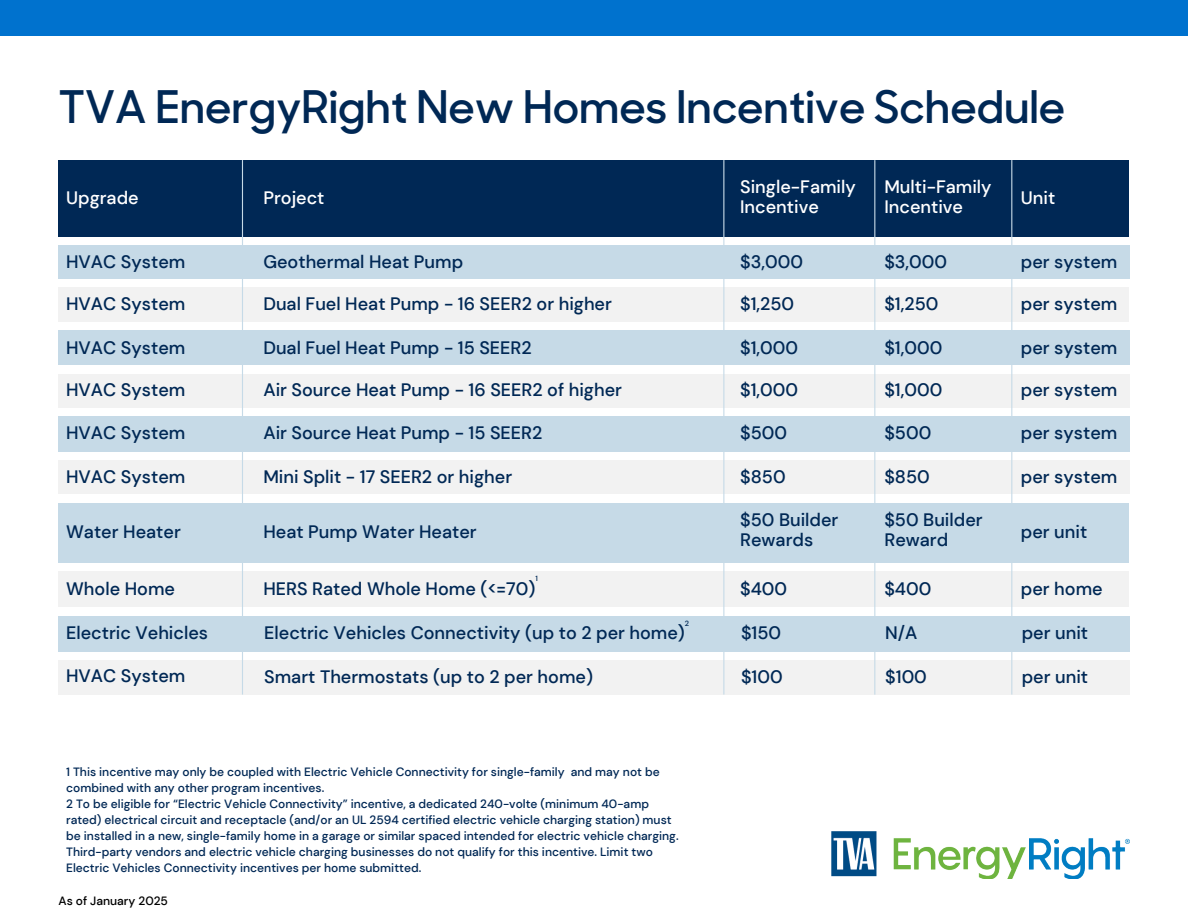
<style>
.page{position:relative;width:1188px;height:918px;background:#fff}
.page>*{position:absolute;margin:0;border:0;box-sizing:border-box;transform-origin:0 0}
.t1{font:600 45px "Sharp Sans Display No 1";color:#002855}
.t2{font:500 18px/20.2px "DM Sans";color:#002855}
.t3{font:500 18px/20.2px "DM Sans";color:#fff}
.t4{font:500 12px/16px "DM Sans";color:#002855}
.t5{font:500 12px "DM Sans";color:#000}
.t6{font:500 7.5px "DM Sans";color:#002855}
</style>
<div class="page">
<div style="left:0;top:0;width:1188px;height:36px;background:#0072ce"></div>
<img style="left:832px;top:831px;width:298px;height:47px">
<div style="left:58px;top:160px;width:1071px;height:76px;background:#002855"></div>
<div style="left:58px;top:245px;width:1071px;height:33px;background:#c6dae7"></div>
<div style="left:58px;top:287px;width:1071px;height:35px;background:#f2f2f2"></div>
<div style="left:58px;top:331px;width:1072px;height:34px;background:#c6dae7"></div>
<div style="left:58px;top:374px;width:1071px;height:33px;background:#f2f2f2"></div>
<div style="left:58px;top:416px;width:1072px;height:36px;background:#c6dae7"></div>
<div style="left:58px;top:461px;width:1071px;height:33px;background:#f2f2f2"></div>
<div style="left:58px;top:571px;width:1071px;height:36px;background:#f2f2f2"></div>
<div style="left:58px;top:616px;width:1072px;height:35px;background:#c6dae7"></div>
<div style="left:58px;top:660px;width:1071px;height:35px;background:#f2f2f2"></div>
<hr style="left:1011px;top:160px;width:1px;height:535px;background:#c6dae7">
<hr style="left:723px;top:160px;width:1px;height:535px;background:#c6dae7">
<hr style="left:242px;top:160px;width:1px;height:535px;background:#c6dae7">
<div style="left:58px;top:503px;width:1071px;height:59px;background:#c6dae7"></div>
<hr style="left:874px;top:160px;width:1px;height:535px;background:#c6dae7">
<h1 class="t1" style="left:58px;top:89px;width:1008px">TVA EnergyRight New Homes Incentive Schedule</h1>
<h3 class="t3" style="left:66px;top:188px;width:74px">Upgrade</h3>
<h3 class="t3" style="left:263px;top:188px;width:63px">Project</h3>
<h3 class="t3" style="left:740px;top:176px;width:117px">Single-Family<br>Incentive</h3>
<h3 class="t3" style="left:1021px;top:188px;width:36px">Unit</h3>
<p class="t3" style="left:884px;top:176px;width:109px">Multi-Family<br>Incentive</p>
<h3 class="t2" style="left:884px;top:251px;width:64px">$3,000</h3>
<h3 class="t2" style="left:66px;top:251px;width:121px">HVAC System</h3>
<p class="t2" style="left:263px;top:251px;width:201px">Geothermal Heat Pump</p>
<p class="t2" style="left:740px;top:251px;width:64px">$3,000</p>
<p class="t2" style="left:1021px;top:251px;width:98px">per system</p>
<h3 class="t2" style="left:66px;top:294px;width:121px">HVAC System</h3>
<h3 class="t2" style="left:263px;top:294px;width:350px">Dual Fuel Heat Pump - 16 SEER2 or higher</h3>
<h3 class="t2" style="left:740px;top:294px;width:56px">$1,250</h3>
<h3 class="t2" style="left:884px;top:294px;width:56px">$1,250</h3>
<h3 class="t2" style="left:1021px;top:294px;width:98px">per system</h3>
<h3 class="t2" style="left:66px;top:337px;width:121px">HVAC System</h3>
<h3 class="t2" style="left:263px;top:337px;width:270px">Dual Fuel Heat Pump - 15 SEER2</h3>
<h3 class="t2" style="left:740px;top:337px;width:59px">$1,000</h3>
<h3 class="t2" style="left:884px;top:337px;width:59px">$1,000</h3>
<h3 class="t2" style="left:1021px;top:337px;width:98px">per system</h3>
<h3 class="t2" style="left:66px;top:380px;width:121px">HVAC System</h3>
<h3 class="t2" style="left:263px;top:380px;width:360px">Air Source Heat Pump - 16 SEER2 of higher</h3>
<h3 class="t2" style="left:740px;top:380px;width:59px">$1,000</h3>
<h3 class="t2" style="left:884px;top:380px;width:59px">$1,000</h3>
<h3 class="t2" style="left:1021px;top:380px;width:98px">per system</h3>
<h3 class="t2" style="left:66px;top:423px;width:121px">HVAC System</h3>
<h3 class="t2" style="left:263px;top:423px;width:281px">Air Source Heat Pump - 15 SEER2</h3>
<h3 class="t2" style="left:740px;top:423px;width:48px">$500</h3>
<h3 class="t2" style="left:884px;top:423px;width:48px">$500</h3>
<h3 class="t2" style="left:1021px;top:423px;width:98px">per system</h3>
<h3 class="t2" style="left:66px;top:466px;width:121px">HVAC System</h3>
<h3 class="t2" style="left:263px;top:466px;width:250px">Mini Split - 17 SEER2 or higher</h3>
<h3 class="t2" style="left:740px;top:466px;width:47px">$850</h3>
<h3 class="t2" style="left:884px;top:466px;width:47px">$850</h3>
<h3 class="t2" style="left:1021px;top:466px;width:98px">per system</h3>
<h3 class="t2" style="left:66px;top:522px;width:116px">Water Heater</h3>
<h3 class="t2" style="left:263px;top:522px;width:215px">Heat Pump Water Heater</h3>
<h3 class="t2" style="left:740px;top:509px;width:100px">$50 Builder<br>Rewards</h3>
<h3 class="t2" style="left:884px;top:509px;width:100px">$50 Builder<br>Reward</h3>
<h3 class="t2" style="left:1021px;top:522px;width:68px">per unit</h3>
<h2 class="t2" style="left:66px;top:579px;width:110px">Whole Home</h2>
<h3 class="t2" style="left:66px;top:623px;width:143px">Electric Vehicles</h3>
<h3 class="t6" style="left:535px;top:574px;width:4px">1</h3>
<h3 class="t2" style="left:263px;top:579px;width:273px">HERS Rated Whole Home (&lt;=70)</h3>
<h3 class="t2" style="left:740px;top:579px;width:49px">$400</h3>
<h3 class="t2" style="left:884px;top:579px;width:49px">$400</h3>
<h3 class="t2" style="left:1021px;top:579px;width:83px">per home</h3>
<h3 class="t2" style="left:264px;top:623px;width:422px">Electric Vehicles Connectivity (up to 2 per home)</h3>
<h3 class="t2" style="left:741px;top:623px;width:42px">$150</h3>
<h3 class="t2" style="left:885px;top:623px;width:34px">N/A</h3>
<p class="t2" style="left:1022px;top:623px;width:68px">per unit</p>
<h3 class="t6" style="left:685px;top:618px;width:6px">2</h3>
<p class="t2" style="left:66px;top:666px;width:121px">HVAC System</p>
<h3 class="t2" style="left:264px;top:667px;width:330px">Smart Thermostats (up to 2 per home)</h3>
<h3 class="t2" style="left:741px;top:667px;width:43px">$100</h3>
<h3 class="t2" style="left:885px;top:667px;width:43px">$100</h3>
<h3 class="t2" style="left:1022px;top:667px;width:68px">per unit</h3>
<h3 class="t4" style="left:66px;top:764px;width:595px">1 This incentive may only be coupled with Electric Vehicle Connectivity for single-family and may not be combined with any other program incentives.</h3>
<h3 class="t4" style="left:66px;top:796px;width:614px">2 To be eligible for “Electric Vehicle Connectivity” incentive, a dedicated 240-volte (minimum 40-amp rated) electrical circuit and receptacle (and/or an UL 2594 certified electric vehicle charging station) must be installed in a new, single-family home in a garage or similar spaced intended for electric vehicle charging.<br>Third-party vendors and electric vehicle charging businesses do not qualify for this incentive. Limit two Electric Vehicles Connectivity incentives per home submitted.</h3>
<h3 class="t5" style="left:58px;top:893px;width:111px">As of January 2025</h3>
</div>
